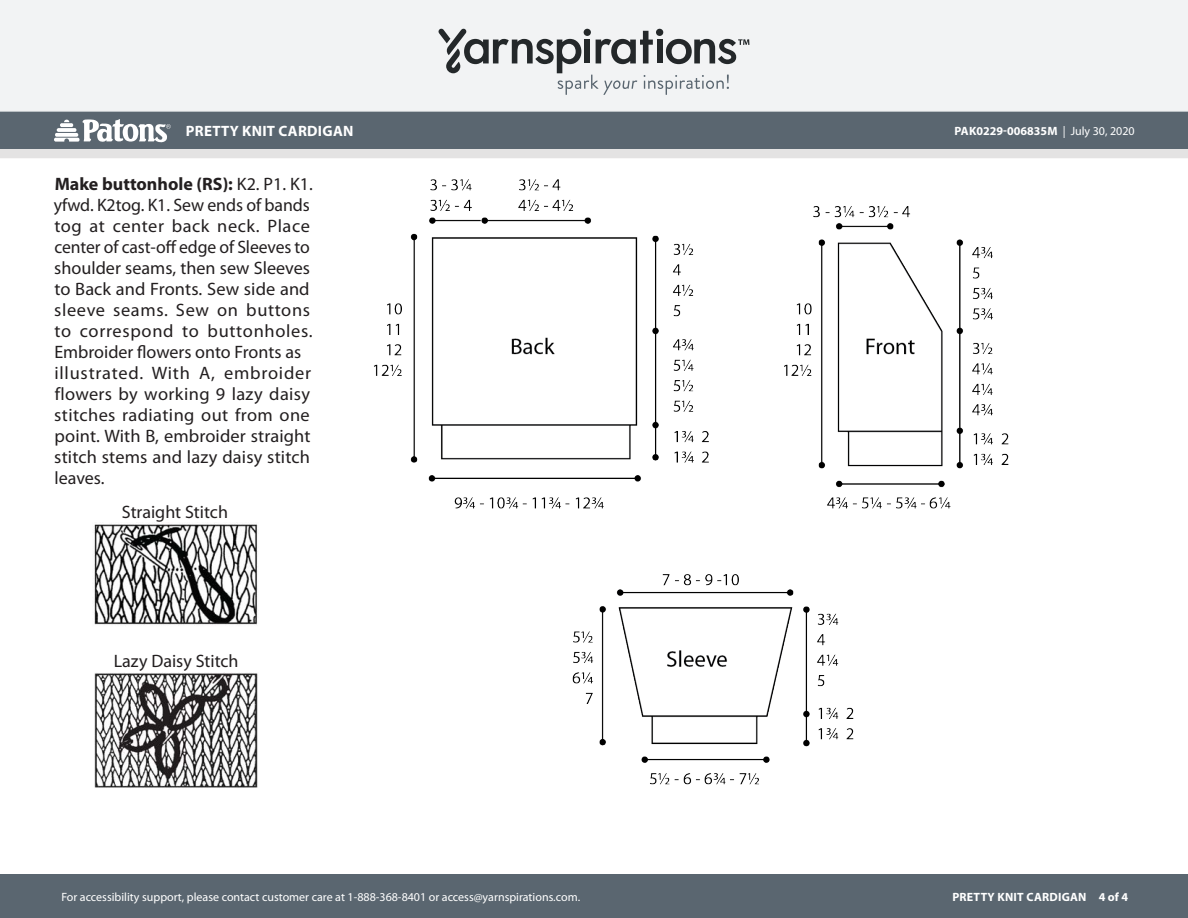
<style>
.page{position:relative;width:1188px;height:918px;background:#fff}
.page>*{position:absolute;margin:0;border:0;box-sizing:border-box;transform-origin:0 0}
.Body_-__Color_coded{font:18px/21px "Myriad Pro";letter-spacing:.005em;color:#231f20}
.Diagram___Schematic{font:18px "Myriad Pro";color:#231f20}
.t1{font:700 15px "Myriad Pro";letter-spacing:.02em;color:#fff}
.t2{font:12px "Myriad Pro";color:#fff}
.t3{font:700 12px "Myriad Pro";color:#fff}
.t4{font:700 12px "Myriad Pro";letter-spacing:.02em;color:#fff}
.s1{font-weight:400}
.s2{font-weight:700}
</style>
<div class="page">
<div style="left:0;top:875px;width:1188px;height:43px;background:#5a6670"></div>
<div style="left:0;top:111px;width:1188px;height:38px;background:#5a6670"></div>
<div style="left:0;top:0;width:1188px;height:112px;background:#f2f3f4"></div>
<svg style="left:438px;top:29px;width:311px;height:66px"></svg>
<svg style="left:0;top:119px;width:1188px;height:39px"></svg>
<img style="left:94px;top:523px;width:164px;height:102px">
<img style="left:94px;top:673px;width:164px;height:115px">
<img style="left:374px;top:179px;width:635px;height:606px">
<p class="t1" style="left:186px;top:121px;width:169px">PRETTY KNIT CARDIGAN</p>
<p class="t3" style="left:954px;top:123px;width:182px">PAK0229-006835M <span class="s1">| July 30, 2020</span></p>
<p class="Body_-__Color_coded" style="left:54px;top:174px;width:260px"><span class="s2">Make buttonhole (RS):</span> K2. P1. K1. yfwd. K2tog. K1. Sew ends of bands tog at center back neck. Place center of cast-off edge of Sleeves to shoulder seams, then sew Sleeves to Back and Fronts. Sew side and sleeve seams. Sew on buttons to correspond to buttonholes.<br>Embroider flowers onto Fronts as</p>
<p class="Body_-__Color_coded" style="left:54px;top:363px;width:258px;text-align:justify">illustrated. With A, embroider flowers by working 9 lazy daisy stitches radiating out from one point. With B, embroider straight stitch stems and lazy daisy stitch leaves.</p>
<p class="Diagram___Schematic" style="left:122px;top:502px;width:108px">Straight Stitch</p>
<p class="Diagram___Schematic" style="left:114px;top:651px;width:126px">Lazy Daisy Stitch</p>
<p class="t2" style="left:61px;top:890px;width:520px">For accessibility support, please contact customer care at 1-888-368-8401 or access@yarnspirations.com.</p>
<p class="t4" style="left:952px;top:889px;width:177px">PRETTY KNIT CARDIGAN 4 of 4</p>
</div>
